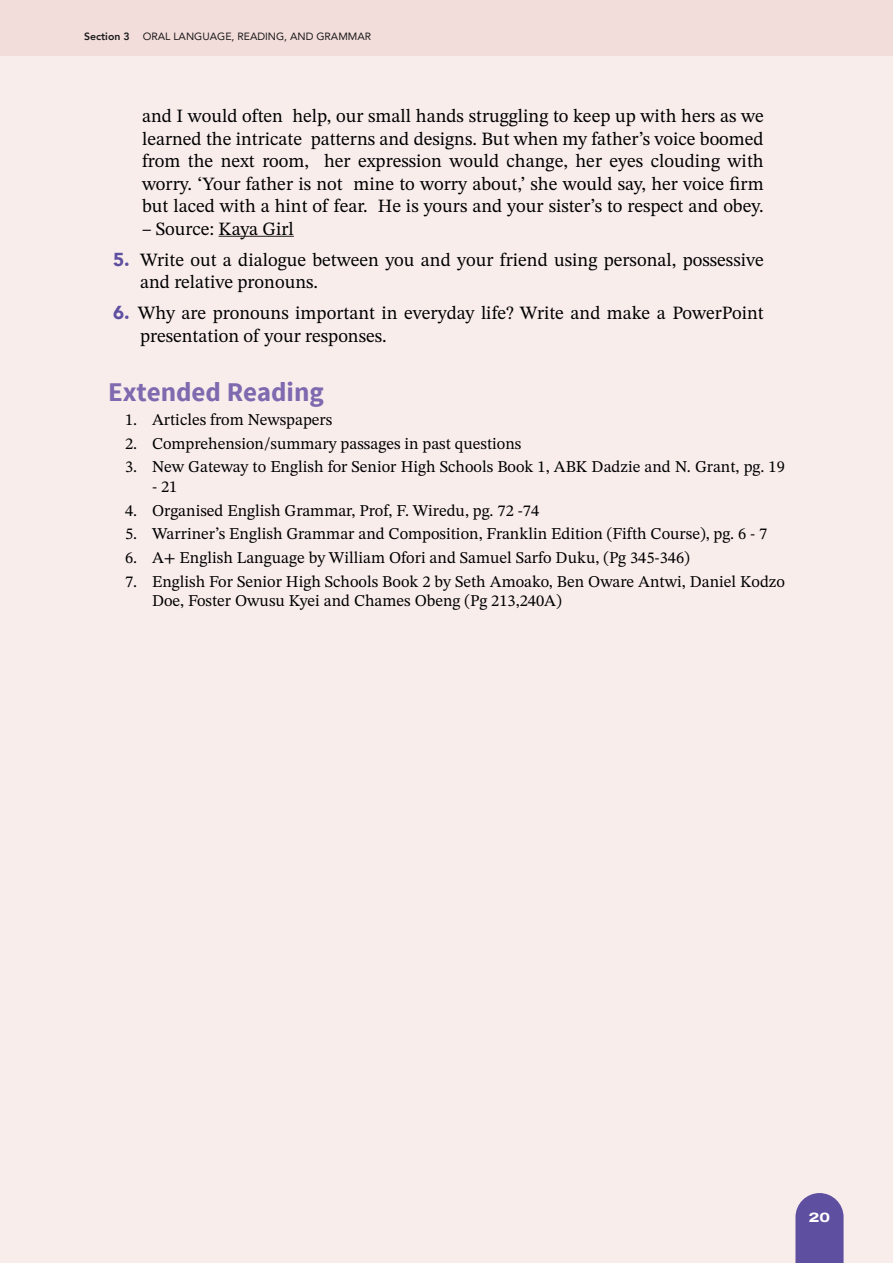
<style>
.page{position:relative;width:893px;height:1263px;background:#f9edec}
.page>*{position:absolute;margin:0;border:0;box-sizing:border-box;transform-origin:0 0}
.t1{font:700 27px "Source Sans Pro";color:#7f6aaf}
.t2{font:18.75px/22.5px "STIX Two Text";color:#000}
.t3{font:16.5px/19.5px "STIX Two Text";color:#000}
.t4{font:800 13.5px "Archivo Expanded";color:#fff}
.t5{font:10.5px "Avenir";color:#1a1a1a}
.s1{font-weight:800}
.s2{font-family:"Avenir";font-weight:900;color:#5f4fa1}
</style>
<div class="page">
<svg style="left:795px;top:1193px;width:49px;height:70px;background:#6d5da7"></svg>
<div style="left:0;top:0;width:893px;height:55px;background:#f3dddb"></div>
<hr style="left:219px;top:236px;width:75px;height:1px;background:#231f20">
<p class="t5" style="left:84px;top:27px;width:289px"><span class="s1">Section 3</span> ORAL LANGUAGE, READING, AND GRAMMAR</p>
<p class="t2" style="left:142px;top:105px;width:623px;text-align:justify">and I would often help, our small hands struggling to keep up with hers as we learned the intricate patterns and designs. But when my father’s voice boomed from the next room, her expression would change, her eyes clouding with worry. ‘Your father is not mine to worry about,’ she would say, her voice firm but laced with a hint of fear. He is yours and your sister’s to respect and obey.</p>
<p class="t2" style="left:142px;top:217px;width:153px">– Source: Kaya Girl</p>
<p class="t2" style="left:140px;top:248px;width:625px;text-indent:-27px"><span class="s2">5.</span> Write out a dialogue between you and your friend using personal, possessive and relative pronouns.</p>
<p class="t2" style="left:140px;top:302px;width:625px;text-indent:-27px"><span class="s2">6.</span> Why are pronouns important in everyday life? Write and make a PowerPoint presentation of your responses.</p>
<h1 class="t1" style="left:108px;top:375px;width:217px">Extended Reading</h1>
<p class="t3" style="left:125px;top:410px;width:209px">1. Articles from Newspapers</p>
<p class="t3" style="left:125px;top:433px;width:398px">2. Comprehension/summary passages in past questions</p>
<p class="t3" style="left:125px;top:457px;width:661px">3. New Gateway to English for Senior High Schools Book 1, ABK Dadzie and N. Grant, pg. 19</p>
<p class="t3" style="left:152px;top:477px;width:27px">- 21</p>
<p class="t3" style="left:125px;top:500px;width:416px">4. Organised English Grammar, Prof, F. Wiredu, pg. 72 -74</p>
<p class="t3" style="left:125px;top:524px;width:644px">5. Warriner’s English Grammar and Composition, Franklin Edition (Fifth Course), pg. 6 - 7</p>
<p class="t3" style="left:125px;top:548px;width:566px">6. A+ English Language by William Ofori and Samuel Sarfo Duku, (Pg 345-346)</p>
<p class="t3" style="left:152px;top:572px;width:634px;text-indent:-27px">7. English For Senior High Schools Book 2 by Seth Amoako, Ben Oware Antwi, Daniel Kodzo<br>Doe, Foster Owusu Kyei and Chames Obeng (Pg 213,240A)</p>
<p class="t4" style="left:809px;top:1207px;width:23px">20</p>
</div>
